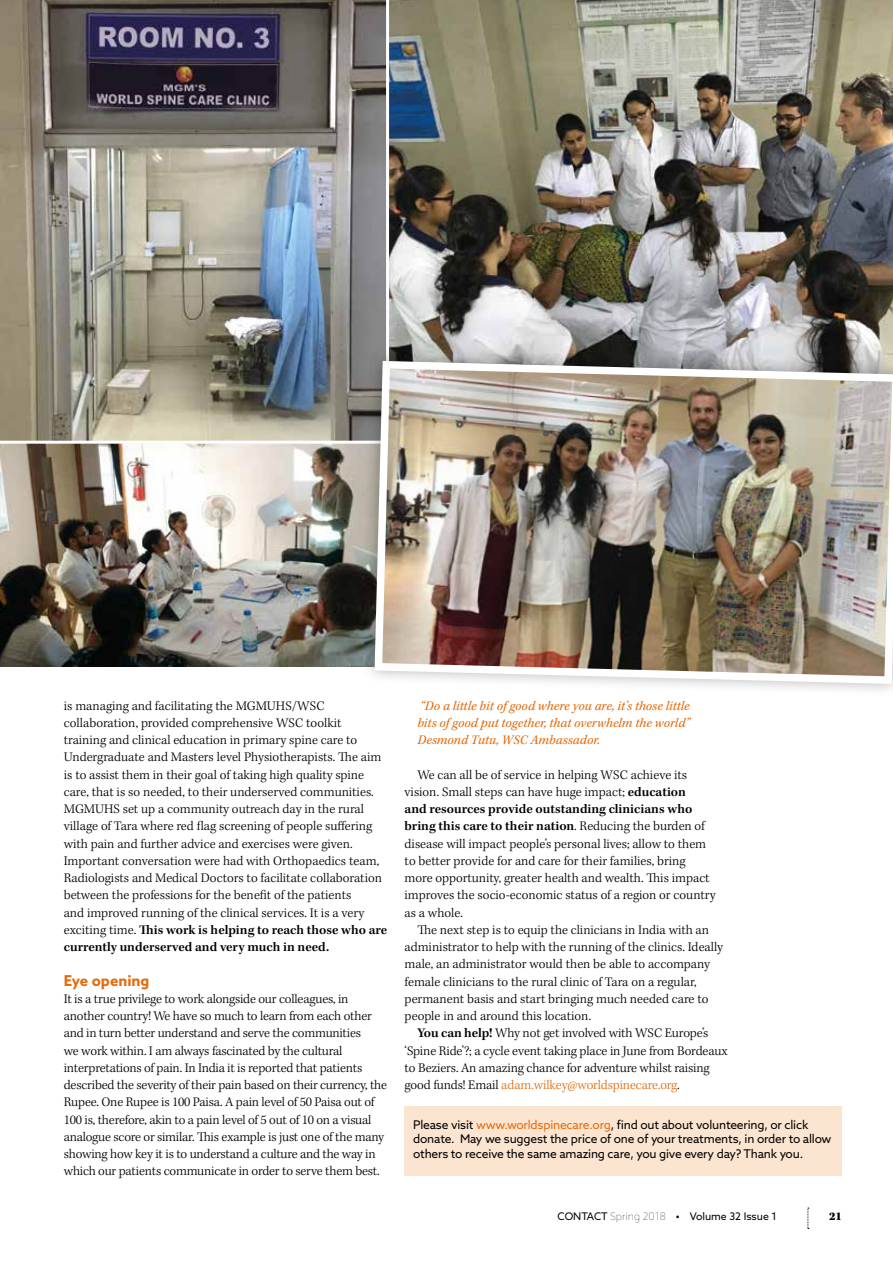
<style>
.page{position:relative;width:893px;height:1263px;background:#fff}
.page>*{position:absolute;margin:0;border:0;box-sizing:border-box;transform-origin:0 0}
.t1{font:700 15px "Azo Sans";color:#e36c0d}
.t2{font:300 13.5px/17.2px "Kepler Std";letter-spacing:-.005em;color:#000}
.t3{font:italic 13.5px/17.2px "Kepler Std";color:#e36c0d;text-align:justify}
.t4{font:12px/14.4px "Azo Sans";letter-spacing:-.015em;color:#000}
.t5{font:900 12px "Kepler Std";color:#000}
.t6{font:10.5px "Azo Sans";color:#000}
.s1{font-weight:600}
.s2{color:#e36c0d}
.s3{font-weight:100}
.s4{font-weight:700}
</style>
<div class="page">
<img style="left:389px;top:0;width:504px;height:347px">
<img style="left:0;top:0;width:386px;height:441px">
<img style="left:0;top:444px;width:361px;height:222px">
<div style="left:361px;top:347px;width:532px;height:351px;background:#000;opacity:.3"></div>
<img style="left:371px;top:357px;width:522px;height:331px">
<svg style="left:807px;top:1208px;width:2px;height:21px"></svg>
<div style="left:405px;top:1106px;width:437px;height:69px;background:#fbe4d0"></div>
<p class="t2" style="left:64px;top:697px;width:325px">is managing and facilitating the MGMUHS/WSC collaboration, provided comprehensive WSC toolkit training and clinical education in primary spine care to Undergraduate and Masters level Physiotherapists. The aim is to assist them in their goal of taking high quality spine care, that is so needed, to their underserved communities.<br>MGMUHS set up a community outreach day in the rural village of Tara where red flag screening of people suffering with pain and further advice and exercises were given.<br>Important conversation were had with Orthopaedics team, Radiologists and Medical Doctors to facilitate collaboration between the professions for the benefit of the patients<br>and improved running of the clinical services. It is a very exciting time. <span class="s1">This work is helping to reach those who are currently underserved and very much in need.</span></p>
<p class="t1" style="left:64px;top:970px;width:87px">Eye opening</p>
<p class="t2" style="left:64px;top:990px;width:325px">It is a true privilege to work alongside our colleagues, in another country! We have so much to learn from each other and in turn better understand and serve the communities<br>we work within. I am always fascinated by the cultural interpretations of pain. In India it is reported that patients described the severity of their pain based on their currency, the Rupee. One Rupee is 100 Paisa. A pain level of 50 Paisa out of 100 is, therefore, akin to a pain level of 5 out of 10 on a visual analogue score or similar. This example is just one of the many showing how key it is to understand a culture and the way in which our patients communicate in order to serve them best.</p>
<p class="t3" style="left:417px;top:697px;width:274px">“Do a little bit of good where you are, it’s those little bits of good put together, that overwhelm the world” Desmond Tutu, WSC Ambassador.</p>
<p class="t2" style="left:405px;top:766px;width:313px;text-indent:13px">We can all be of service in helping WSC achieve its vision. Small steps can have huge impact; <span class="s1">education<br>and resources provide outstanding clinicians who bring this care to their nation</span>. Reducing the burden of disease will impact people’s personal lives; allow to them to better provide for and care for their families, bring more opportunity, greater health and wealth. This impact improves the socio-economic status of a region or country as a whole.</p>
<p class="t2" style="left:405px;top:922px;width:320px;text-indent:13px">The next step is to equip the clinicians in India with an administrator to help with the running of the clinics. Ideally male, an administrator would then be able to accompany female clinicians to the rural clinic of Tara on a regular, permanent basis and start bringing much needed care to people in and around this location.</p>
<p class="t2" style="left:405px;top:1025px;width:324px;text-indent:13px"><span class="s1">You can help!</span> Why not get involved with WSC Europe’s ‘Spine Ride’?; a cycle event taking place in June from Bordeaux to Beziers. An amazing chance for adventure whilst raising good funds! Email <span class="s2">adam.wilkey@worldspinecare.org</span>.</p>
<p class="t4" style="left:413px;top:1117px;width:420px">Please visit <span class="s2">www.worldspinecare.org</span>, find out about volunteering, or click donate. May we suggest the price of one of your treatments, in order to allow others to receive the same amazing care, you give every day? Thank you.</p>
<p class="t6" style="left:558px;top:1210px;width:221px">CONTACT <span class="s3">Spring 2018</span> <span class="s4">•</span> Volume 32 Issue 1</p>
<p class="t5" style="left:829px;top:1210px;width:14px">21</p>
</div>
